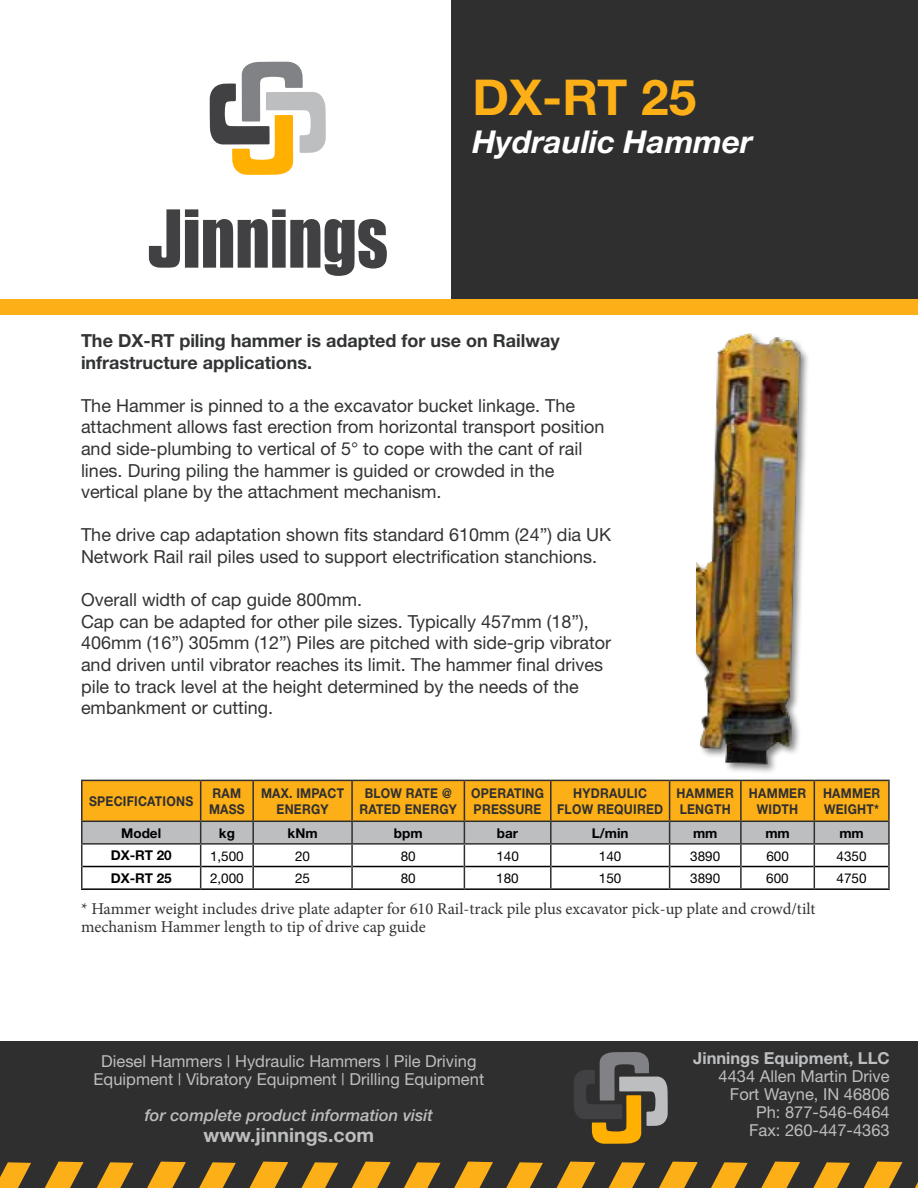
<style>
.page{position:relative;width:918px;height:1188px;background:#fff}
.page>*{position:absolute;margin:0;border:0;box-sizing:border-box;transform-origin:0 0}
.t1{font:700 49.5px "Helvetica Neue";color:#fcaf17}
.t2{font:italic 700 31.5px "Helvetica Neue";color:#fff}
.t3{font:700 19.5px "Helvetica Neue";color:#bcbec0}
.t4{font:18px/21.6px "Helvetica Neue";color:#323335}
.t5{font:700 18px/21.6px "Helvetica Neue";color:#323335}
.t6{font:16.5px/18px "Helvetica Neue";color:#bcbec0;text-align:right}
.t7{font:16.5px/18px "Minion Pro";letter-spacing:-.005em;color:#323335}
.t8{font:italic 500 16.5px "Helvetica Neue";color:#bcbec0}
.t9{font:700 16.5px "Helvetica Neue";color:#bcbec0}
.t10{font:700 13.5px/16.2px "Helvetica Neue";letter-spacing:.02em;color:#302f2f;scale:.9 1}
.t11{font:13.5px "Helvetica Neue";color:#000}
.t12{font:700 13.5px "Helvetica Neue";color:#000}
</style>
<div class="page">
<div style="left:0;top:1041px;width:918px;height:130px;background:#302f2f"></div>
<div style="left:451px;top:0;width:467px;height:311px;background:#302f2f"></div>
<svg style="left:149px;top:209px;width:238px;height:67px"></svg>
<svg style="left:209px;top:61px;width:117px;height:114px"></svg>
<div style="left:0;top:1161px;width:918px;height:27px;background:#302f2f"></div>
<svg style="left:0;top:1161px;width:84px;height:27px"></svg>
<svg style="left:97px;top:1161px;width:89px;height:27px"></svg>
<svg style="left:199px;top:1161px;width:90px;height:27px"></svg>
<svg style="left:302px;top:1161px;width:89px;height:27px"></svg>
<svg style="left:404px;top:1161px;width:89px;height:27px"></svg>
<svg style="left:506px;top:1161px;width:90px;height:27px"></svg>
<svg style="left:609px;top:1161px;width:89px;height:27px"></svg>
<svg style="left:711px;top:1161px;width:89px;height:27px"></svg>
<svg style="left:813px;top:1161px;width:105px;height:27px"></svg>
<div style="left:0;top:300px;width:918px;height:15px;background:#fcaf17"></div>
<div style="left:694px;top:332px;width:117px;height:443px;background:#000;opacity:.5"></div>
<img style="left:696px;top:333px;width:115px;height:434px">
<hr style="left:81px;top:888px;width:120px;height:2px;background:#000">
<hr style="left:201px;top:888px;width:52px;height:2px;background:#000">
<hr style="left:253px;top:888px;width:99px;height:2px;background:#000">
<hr style="left:352px;top:888px;width:112px;height:2px;background:#000">
<hr style="left:464px;top:888px;width:87px;height:2px;background:#000">
<hr style="left:551px;top:888px;width:119px;height:2px;background:#000">
<hr style="left:670px;top:888px;width:71px;height:2px;background:#000">
<hr style="left:741px;top:888px;width:73px;height:2px;background:#000">
<hr style="left:814px;top:888px;width:76px;height:2px;background:#000">
<hr style="left:814px;top:780px;width:76px;height:1px;background:#302f2f">
<hr style="left:888px;top:781px;width:2px;height:40px;background:#302f2f">
<hr style="left:888px;top:845px;width:2px;height:22px;background:#302f2f">
<hr style="left:888px;top:867px;width:2px;height:21px;background:#302f2f">
<hr style="left:814px;top:821px;width:76px;height:1px;background:#302f2f">
<svg style="left:81px;top:780px;width:808px;height:109px"></svg>
<hr style="left:888px;top:822px;width:2px;height:21px;background:#302f2f">
<hr style="left:81px;top:843px;width:120px;height:2px;background:#302f2f">
<hr style="left:201px;top:843px;width:52px;height:2px;background:#302f2f">
<hr style="left:253px;top:843px;width:99px;height:2px;background:#302f2f">
<hr style="left:352px;top:843px;width:112px;height:2px;background:#302f2f">
<hr style="left:464px;top:843px;width:87px;height:2px;background:#302f2f">
<hr style="left:551px;top:843px;width:119px;height:2px;background:#302f2f">
<hr style="left:670px;top:843px;width:71px;height:2px;background:#302f2f">
<hr style="left:741px;top:843px;width:73px;height:2px;background:#302f2f">
<hr style="left:814px;top:843px;width:76px;height:2px;background:#302f2f">
<svg style="left:574px;top:1052px;width:94px;height:92px"></svg>
<h1 class="t1" style="left:472px;top:67px;width:225px">DX-RT 25</h1>
<h2 class="t2" style="left:472px;top:122px;width:282px">Hydraulic Hammer</h2>
<p class="t5" style="left:81px;top:329px;width:480px">The DX-RT piling hammer is adapted for use on Railway infrastructure applications.</p>
<p class="t4" style="left:81px;top:394px;width:525px">The Hammer is pinned to a the excavator bucket linkage. The attachment allows fast erection from horizontal transport position and side-plumbing to vertical of 5° to cope with the cant of rail lines. During piling the hammer is guided or crowded in the vertical plane by the attachment mechanism.</p>
<p class="t4" style="left:81px;top:524px;width:532px">The drive cap adaptation shown fits standard 610mm (24”) dia UK<br>Network Rail rail piles used to support electrification stanchions.</p>
<p class="t4" style="left:81px;top:589px;width:532px">Overall width of cap guide 800mm.<br>Cap can be adapted for other pile sizes. Typically 457mm (18”), 406mm (16”) 305mm (12”) Piles are pitched with side-grip vibrator and driven until vibrator reaches its limit. The hammer final drives pile to track level at the height determined by the needs of the embankment or cutting.</p>
<p class="t10" style="left:89px;top:793px;width:117px">SPECIFICATIONS</p>
<p class="t10" style="left:209px;top:785px;width:41px">RAM<br>MASS</p>
<p class="t10" style="left:261px;top:785px;width:94px;text-align:center">MAX. IMPACT<br>ENERGY</p>
<p class="t10" style="left:360px;top:785px;width:110px;text-align:center">BLOW RATE @<br>RATED ENERGY</p>
<p class="t10" style="left:471px;top:785px;width:82px">OPERATING<br>PRESSURE</p>
<p class="t10" style="left:557px;top:785px;width:119px;text-align:center">HYDRAULIC<br>FLOW REQUIRED</p>
<p class="t10" style="left:677px;top:785px;width:65px">HAMMER<br>LENGTH</p>
<p class="t10" style="left:749px;top:785px;width:65px;text-align:center">HAMMER<br>WIDTH</p>
<p class="t10" style="left:823px;top:785px;width:65px">HAMMER<br>WEIGHT*</p>
<p class="t12" style="left:121px;top:825px;width:41px">Model</p>
<p class="t12" style="left:219px;top:825px;width:17px">kg</p>
<p class="t12" style="left:288px;top:825px;width:31px">kNm</p>
<p class="t12" style="left:394px;top:825px;width:30px">bpm</p>
<p class="t12" style="left:497px;top:825px;width:23px">bar</p>
<p class="t12" style="left:592px;top:825px;width:38px">L/min</p>
<p class="t12" style="left:693px;top:825px;width:26px">mm</p>
<p class="t12" style="left:765px;top:825px;width:26px">mm</p>
<p class="t12" style="left:839px;top:825px;width:26px">mm</p>
<p class="t12" style="left:111px;top:847px;width:63px">DX-RT 20</p>
<p class="t11" style="left:210px;top:848px;width:35px">1,500</p>
<p class="t11" style="left:295px;top:848px;width:17px">20</p>
<p class="t11" style="left:401px;top:848px;width:17px">80</p>
<p class="t11" style="left:496px;top:848px;width:24px">140</p>
<p class="t11" style="left:599px;top:848px;width:24px">140</p>
<p class="t11" style="left:690px;top:848px;width:32px">3890</p>
<p class="t11" style="left:766px;top:848px;width:24px">600</p>
<p class="t11" style="left:837px;top:848px;width:32px">4350</p>
<p class="t12" style="left:111px;top:870px;width:63px">DX-RT 25</p>
<p class="t11" style="left:210px;top:870px;width:35px">2,000</p>
<p class="t11" style="left:295px;top:870px;width:17px">25</p>
<p class="t11" style="left:401px;top:870px;width:17px">80</p>
<p class="t11" style="left:496px;top:870px;width:24px">180</p>
<p class="t11" style="left:599px;top:870px;width:24px">150</p>
<p class="t11" style="left:690px;top:870px;width:32px">3890</p>
<p class="t11" style="left:766px;top:870px;width:24px">600</p>
<p class="t11" style="left:837px;top:870px;width:32px">4750</p>
<p class="t7" style="left:81px;top:900px;width:736px">* Hammer weight includes drive plate adapter for 610 Rail-track pile plus excavator pick-up plate and crowd/tilt mechanism Hammer length to tip of drive cap guide</p>
<p class="t6" style="left:94px;top:1052px;width:392px;text-align:center">Diesel Hammers | Hydraulic Hammers | Pile Driving<br>Equipment | Vibratory Equipment | Drilling Equipment</p>
<p class="t8" style="left:145px;top:1106px;width:290px">for complete product information visit</p>
<p class="t3" style="left:204px;top:1123px;width:172px">www.jinnings.com</p>
<p class="t9" style="left:693px;top:1048px;width:198px">Jinnings Equipment, LLC</p>
<p class="t6" style="left:719px;top:1067px;width:173px">4434 Allen Martin Drive<br>Fort Wayne, IN 46806<br>Ph: 877-546-6464<br>Fax: 260-447-4363</p>
</div>
